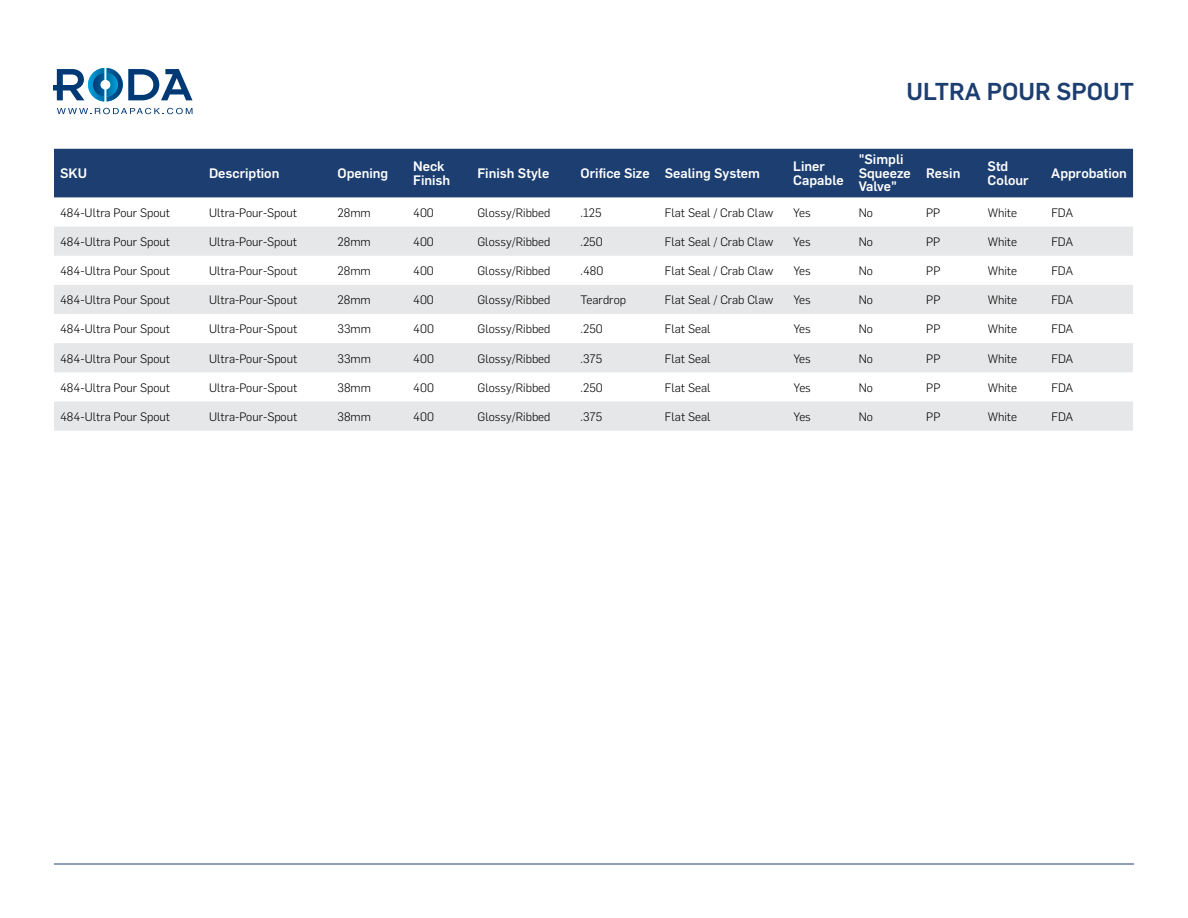
<style>
.page{position:relative;width:1188px;height:918px;background:#fff}
.page>*{position:absolute;margin:0;border:0;box-sizing:border-box;transform-origin:0 0}
.t1{font:500 24px "Flama";color:#1c3e71}
.t2{font:500 13.5px/13.5px "Flama";color:#fff}
.t3{font:300 12px "Flama";color:#000}
</style>
<div class="page">
<svg style="left:57px;top:108px;width:136px;height:6px"></svg>
<svg style="left:53px;top:68px;width:140px;height:33px"></svg>
<img style="left:88px;top:68px;width:16px;height:33px">
<img style="left:107px;top:68px;width:16px;height:33px">
<img style="left:93px;top:73px;width:11px;height:24px">
<img style="left:107px;top:73px;width:11px;height:24px">
<hr style="left:54px;top:864px;width:1080px;height:1px;background:#1c3e71">
<div style="left:54px;top:149px;width:1079px;height:48px;background:#1c3e71"></div>
<svg style="left:54px;top:227px;width:1079px;height:204px;fill:#e6e7e8"></svg>
<h1 class="t1" style="left:907px;top:78px;width:229px">ULTRA POUR SPOUT</h1>
<p class="t2" style="left:60px;top:166px;width:29px">SKU</p>
<p class="t2" style="left:209px;top:166px;width:72px">Description</p>
<p class="t2" style="left:338px;top:166px;width:52px">Opening</p>
<p class="t2" style="left:413px;top:159px;width:39px">Neck<br>Finish</p>
<p class="t2" style="left:477px;top:166px;width:73px">Finish Style</p>
<p class="t2" style="left:581px;top:166px;width:181px">Orifice Size Sealing System</p>
<p class="t2" style="left:793px;top:159px;width:52px">Liner<br>Capable</p>
<p class="t2" style="left:859px;top:153px;width:54px">"Simpli<br>Squeeze<br>Valve"</p>
<p class="t2" style="left:926px;top:166px;width:36px">Resin</p>
<p class="t2" style="left:988px;top:159px;width:43px">Std<br>Colour</p>
<p class="t2" style="left:1051px;top:166px;width:77px">Approbation</p>
<p class="t3" style="left:60px;top:205px;width:112px">484-Ultra Pour Spout</p>
<p class="t3" style="left:209px;top:205px;width:90px">Ultra-Pour-Spout</p>
<p class="t3" style="left:338px;top:205px;width:35px">28mm</p>
<p class="t3" style="left:413px;top:205px;width:22px">400</p>
<p class="t3" style="left:477px;top:205px;width:75px">Glossy/Ribbed</p>
<p class="t3" style="left:581px;top:205px;width:23px">.125</p>
<p class="t3" style="left:665px;top:205px;width:110px">Flat Seal / Crab Claw</p>
<p class="t3" style="left:793px;top:205px;width:19px">Yes</p>
<p class="t3" style="left:859px;top:205px;width:16px">No</p>
<p class="t3" style="left:926px;top:205px;width:16px">PP</p>
<p class="t3" style="left:988px;top:205px;width:31px">White</p>
<p class="t3" style="left:1051px;top:205px;width:24px">FDA</p>
<p class="t3" style="left:60px;top:235px;width:112px">484-Ultra Pour Spout</p>
<p class="t3" style="left:209px;top:235px;width:90px">Ultra-Pour-Spout</p>
<p class="t3" style="left:338px;top:235px;width:35px">28mm</p>
<p class="t3" style="left:413px;top:235px;width:22px">400</p>
<p class="t3" style="left:477px;top:235px;width:75px">Glossy/Ribbed</p>
<p class="t3" style="left:581px;top:235px;width:24px">.250</p>
<p class="t3" style="left:665px;top:235px;width:110px">Flat Seal / Crab Claw</p>
<p class="t3" style="left:793px;top:235px;width:19px">Yes</p>
<p class="t3" style="left:859px;top:235px;width:16px">No</p>
<p class="t3" style="left:926px;top:235px;width:16px">PP</p>
<p class="t3" style="left:988px;top:235px;width:31px">White</p>
<p class="t3" style="left:1051px;top:235px;width:24px">FDA</p>
<p class="t3" style="left:60px;top:264px;width:112px">484-Ultra Pour Spout</p>
<p class="t3" style="left:209px;top:264px;width:90px">Ultra-Pour-Spout</p>
<p class="t3" style="left:338px;top:264px;width:35px">28mm</p>
<p class="t3" style="left:413px;top:264px;width:22px">400</p>
<p class="t3" style="left:477px;top:264px;width:75px">Glossy/Ribbed</p>
<p class="t3" style="left:581px;top:264px;width:24px">.480</p>
<p class="t3" style="left:665px;top:264px;width:110px">Flat Seal / Crab Claw</p>
<p class="t3" style="left:793px;top:264px;width:19px">Yes</p>
<p class="t3" style="left:859px;top:264px;width:16px">No</p>
<p class="t3" style="left:926px;top:264px;width:16px">PP</p>
<p class="t3" style="left:988px;top:264px;width:31px">White</p>
<p class="t3" style="left:1051px;top:264px;width:24px">FDA</p>
<p class="t3" style="left:60px;top:293px;width:112px">484-Ultra Pour Spout</p>
<p class="t3" style="left:209px;top:293px;width:90px">Ultra-Pour-Spout</p>
<p class="t3" style="left:338px;top:293px;width:35px">28mm</p>
<p class="t3" style="left:413px;top:293px;width:22px">400</p>
<p class="t3" style="left:477px;top:293px;width:75px">Glossy/Ribbed</p>
<p class="t3" style="left:581px;top:293px;width:47px">Teardrop</p>
<p class="t3" style="left:665px;top:293px;width:110px">Flat Seal / Crab Claw</p>
<p class="t3" style="left:793px;top:293px;width:19px">Yes</p>
<p class="t3" style="left:859px;top:293px;width:16px">No</p>
<p class="t3" style="left:926px;top:293px;width:16px">PP</p>
<p class="t3" style="left:988px;top:293px;width:31px">White</p>
<p class="t3" style="left:1051px;top:293px;width:24px">FDA</p>
<p class="t3" style="left:60px;top:322px;width:112px">484-Ultra Pour Spout</p>
<p class="t3" style="left:209px;top:322px;width:90px">Ultra-Pour-Spout</p>
<p class="t3" style="left:338px;top:322px;width:35px">33mm</p>
<p class="t3" style="left:413px;top:322px;width:22px">400</p>
<p class="t3" style="left:477px;top:322px;width:75px">Glossy/Ribbed</p>
<p class="t3" style="left:581px;top:322px;width:24px">.250</p>
<p class="t3" style="left:665px;top:322px;width:47px">Flat Seal</p>
<p class="t3" style="left:793px;top:322px;width:19px">Yes</p>
<p class="t3" style="left:859px;top:322px;width:16px">No</p>
<p class="t3" style="left:926px;top:322px;width:16px">PP</p>
<p class="t3" style="left:988px;top:322px;width:31px">White</p>
<p class="t3" style="left:1051px;top:322px;width:24px">FDA</p>
<p class="t3" style="left:60px;top:351px;width:112px">484-Ultra Pour Spout</p>
<p class="t3" style="left:209px;top:351px;width:90px">Ultra-Pour-Spout</p>
<p class="t3" style="left:338px;top:351px;width:35px">33mm</p>
<p class="t3" style="left:413px;top:351px;width:22px">400</p>
<p class="t3" style="left:477px;top:351px;width:75px">Glossy/Ribbed</p>
<p class="t3" style="left:581px;top:351px;width:23px">.375</p>
<p class="t3" style="left:665px;top:351px;width:47px">Flat Seal</p>
<p class="t3" style="left:793px;top:351px;width:19px">Yes</p>
<p class="t3" style="left:859px;top:351px;width:16px">No</p>
<p class="t3" style="left:926px;top:351px;width:16px">PP</p>
<p class="t3" style="left:988px;top:351px;width:31px">White</p>
<p class="t3" style="left:1051px;top:351px;width:24px">FDA</p>
<p class="t3" style="left:60px;top:380px;width:112px">484-Ultra Pour Spout</p>
<p class="t3" style="left:209px;top:380px;width:90px">Ultra-Pour-Spout</p>
<p class="t3" style="left:338px;top:380px;width:35px">38mm</p>
<p class="t3" style="left:413px;top:380px;width:22px">400</p>
<p class="t3" style="left:477px;top:380px;width:75px">Glossy/Ribbed</p>
<p class="t3" style="left:581px;top:380px;width:24px">.250</p>
<p class="t3" style="left:665px;top:380px;width:47px">Flat Seal</p>
<p class="t3" style="left:793px;top:380px;width:19px">Yes</p>
<p class="t3" style="left:859px;top:380px;width:16px">No</p>
<p class="t3" style="left:926px;top:380px;width:16px">PP</p>
<p class="t3" style="left:988px;top:380px;width:31px">White</p>
<p class="t3" style="left:1051px;top:380px;width:24px">FDA</p>
<p class="t3" style="left:60px;top:410px;width:112px">484-Ultra Pour Spout</p>
<p class="t3" style="left:209px;top:410px;width:90px">Ultra-Pour-Spout</p>
<p class="t3" style="left:338px;top:410px;width:35px">38mm</p>
<p class="t3" style="left:413px;top:410px;width:22px">400</p>
<p class="t3" style="left:478px;top:410px;width:75px">Glossy/Ribbed</p>
<p class="t3" style="left:581px;top:410px;width:23px">.375</p>
<p class="t3" style="left:665px;top:410px;width:47px">Flat Seal</p>
<p class="t3" style="left:793px;top:410px;width:19px">Yes</p>
<p class="t3" style="left:859px;top:410px;width:16px">No</p>
<p class="t3" style="left:926px;top:410px;width:16px">PP</p>
<p class="t3" style="left:988px;top:410px;width:31px">White</p>
<p class="t3" style="left:1051px;top:410px;width:24px">FDA</p>
</div>
